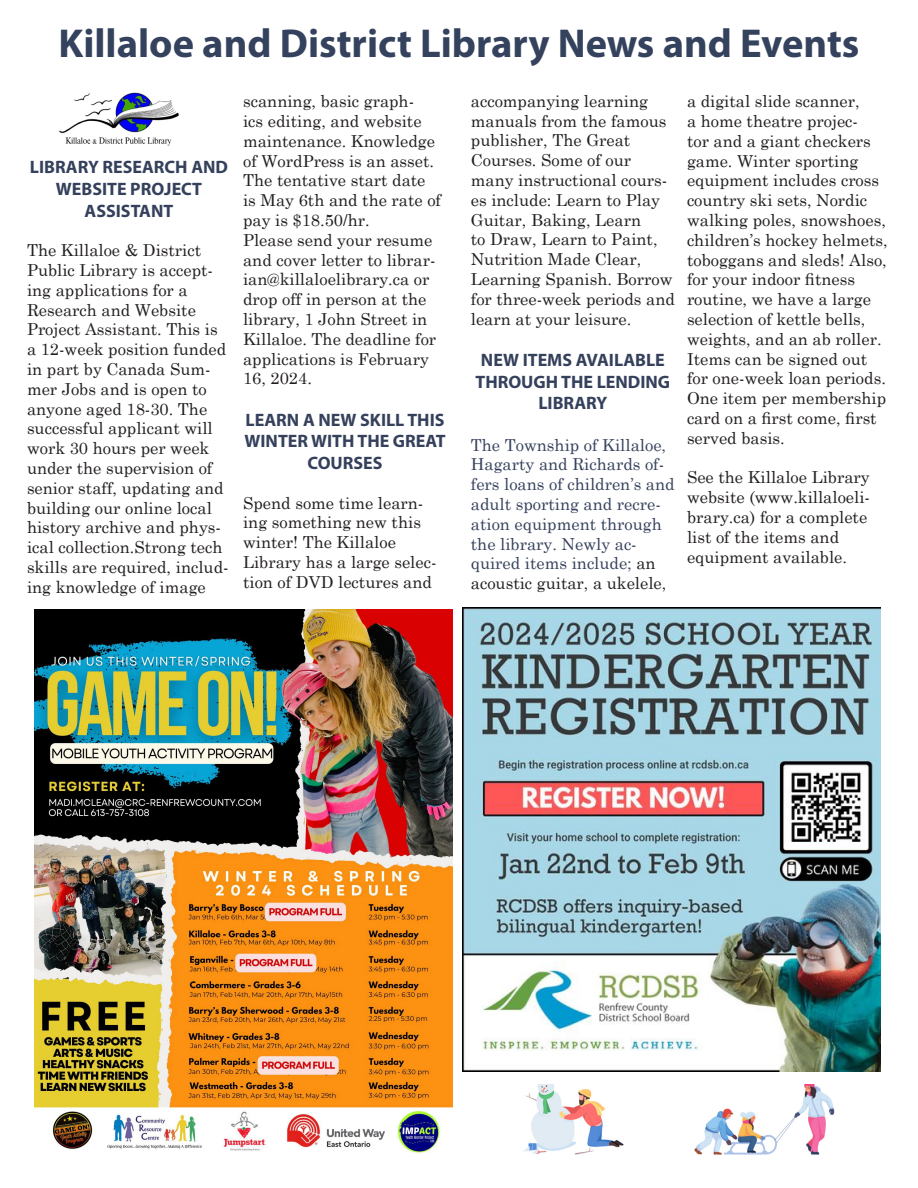
<style>
.page{position:relative;width:918px;height:1188px;background:#fff}
.page>*{position:absolute;margin:0;border:0;box-sizing:border-box;transform-origin:0 0}
.t1{font:700 40.5px "Myriad Pro";color:#34425d}
.t2{font:700 18px/21.6px "Myriad Pro";color:#35415c;text-align:center}
.t3{font:16.5px/19.8px "Century Schoolbook";color:#231f20}
.t4{font:16.5px/19.8px "Century Schoolbook";color:#35415c}
.s1{color:#231f20}
</style>
<div class="page">
<img style="left:35px;top:609px;width:418px;height:544px">
<img style="left:462px;top:608px;width:418px;height:463px">
<img style="left:59px;top:92px;width:120px;height:54px">
<img style="left:523px;top:1084px;width:312px;height:71px">
<p class="t1" style="left:59px;top:17px;width:802px">Killaloe and District Library News and Events</p>
<p class="t2" style="left:30px;top:156px;width:200px">LIBRARY RESEARCH AND<br>WEBSITE PROJECT</p>
<p class="t2" style="left:85px;top:199px;width:90px">ASSISTANT</p>
<p class="t3" style="left:27px;top:239px;width:203px">The Killaloe &amp; District<br>Public Library is accept&shy;ing applications for a<br>Research and Website<br>Project Assistant. This is a 12-week position funded in part by Canada Sum&shy;mer Jobs and is open to anyone aged 18-30. The successful applicant will work 30 hours per week under the supervision of senior staff, updating and building our online local history archive and phys&shy;ical collection.Strong tech skills are required, includ&shy;ing knowledge of image</p>
<p class="t3" style="left:243px;top:90px;width:200px">scanning, basic graph-<br>ics editing, and website maintenance. Knowledge of WordPress is an asset.<br>The tentative start date is May 6th and the rate of pay is $18.50/hr.</p>
<p class="t3" style="left:243px;top:229px;width:195px">Please send your resume and cover letter to librar&shy;ian@killaloelibrary.ca or drop off in person at the library, 1 John Street in<br>Killaloe. The deadline for applications is February<br>16, 2024.</p>
<p class="t2" style="left:245px;top:408px;width:203px">LEARN A NEW SKILL THIS<br>WINTER WITH THE GREAT<br>COURSES</p>
<p class="t3" style="left:243px;top:491px;width:195px">Spend some time learn&shy;ing something new this winter! The Killaloe<br>Library has a large selec&shy;tion of DVD lectures and</p>
<p class="t3" style="left:471px;top:89px;width:206px">accompanying learning manuals from the famous publisher, The Great<br>Courses. Some of our many instructional cours&shy;es include: Learn to Play<br>Guitar, Baking, Learn<br>to Draw, Learn to Paint,<br>Nutrition Made Clear,<br>Learning Spanish. Borrow for three-week periods and learn at your leisure.</p>
<p class="t2" style="left:476px;top:348px;width:196px">NEW ITEMS AVAILABLE<br>THROUGH THE LENDING<br>LIBRARY</p>
<p class="t4" style="left:471px;top:433px;width:205px">The Township of Killaloe,<br>Hagarty and Richards of&shy;fers loans of children’s and adult sporting and recre&shy;ation equipment through the library. Newly ac&shy;quired items include; <span class="s1">an acoustic guitar, a ukelele,</span></p>
<p class="t3" style="left:687px;top:90px;width:202px">a digital slide scanner,<br>a home theatre projec-<br>tor and a giant checkers game. Winter sporting equipment includes cross country ski sets, Nordic walking poles, snowshoes, children’s hockey helmets, toboggans and sleds! Also, for your indoor fitness routine, we have a large selection of kettle bells, weights, and an ab roller.<br>Items can be signed out for one-week loan periods.<br>One item per membership card on a first come, first served basis.</p>
<p class="t3" style="left:687px;top:466px;width:185px">See the Killaloe Library website (www.killaloeli&shy;brary.ca) for a complete list of the items and equipment available.</p>
</div>
